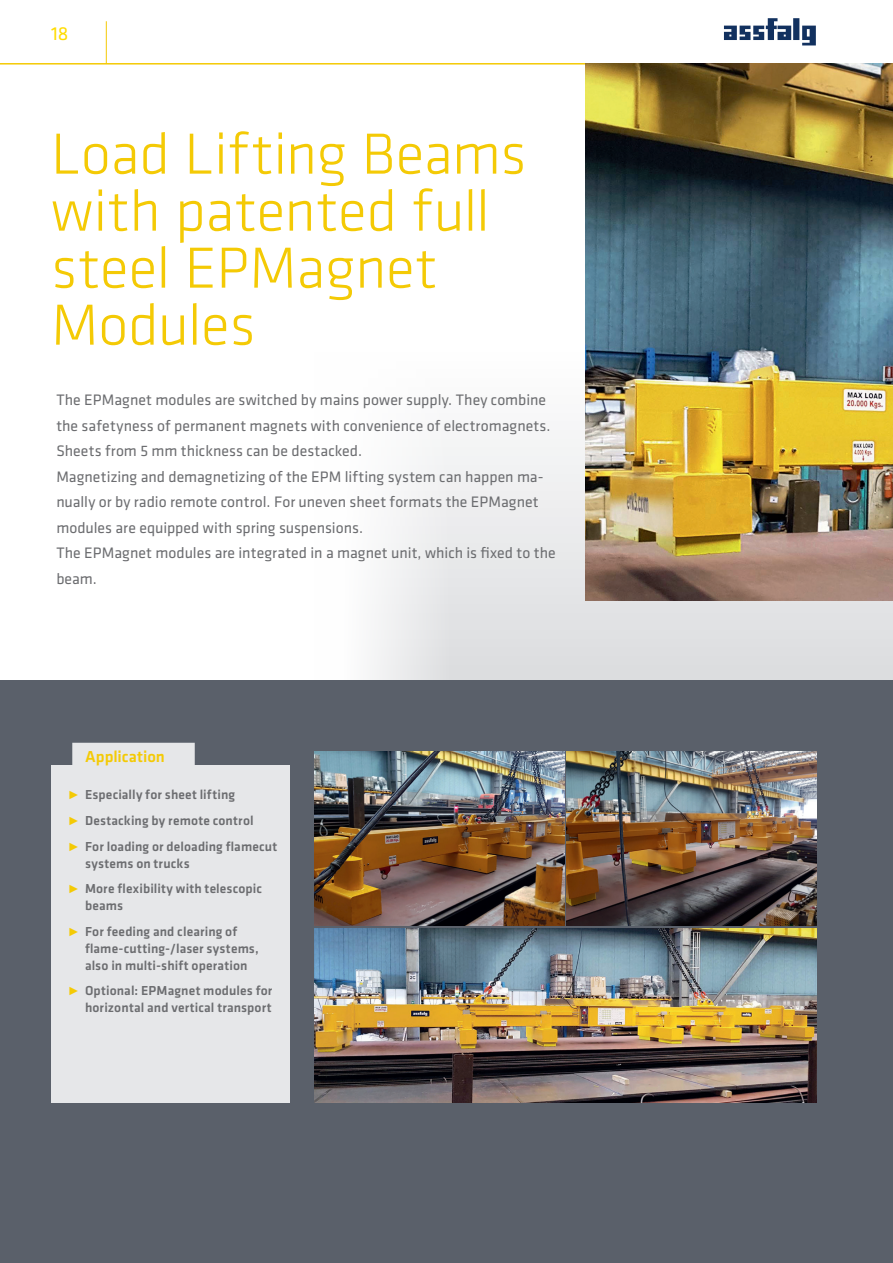
<style>
.page{position:relative;width:893px;height:1263px;background:#fff}
.page>*{position:absolute;margin:0;border:0;box-sizing:border-box;transform-origin:0 0}
.t1{font:300 60px/57px "Klavika";letter-spacing:-.005em;color:#f4ca05}
.t2{font:19.5px "Klavika";color:#ffdc01}
.t3{font:500 16.5px "Klavika";color:#f4ca05}
.t4{font:15.75px/25.5px "Klavika";color:#6c6d70}
.t5{font:500 13.5px/25.5px "Klavika";letter-spacing:.01em;color:#6c6d70}
.s1{font-size:16.5px;color:#f4ca05}
</style>
<div class="page">
<svg style="left:372px;top:439px;width:521px;height:241px"></svg>
<div style="left:0;top:680px;width:893px;height:583px;background:#5a606a"></div>
<hr style="left:0;top:63px;width:893px;height:2px;background:#f4ca05">
<hr style="left:106px;top:21px;width:1px;height:43px;background:#f4ca05">
<img style="left:723px;top:18px;width:93px;height:28px">
<div style="left:51px;top:765px;width:238px;height:337px;background:#e6e7e9"></div>
<img style="left:585px;top:64px;width:308px;height:536px">
<img style="left:315px;top:928px;width:501px;height:174px">
<img style="left:567px;top:752px;width:249px;height:174px">
<img style="left:315px;top:752px;width:249px;height:174px">
<div style="left:72px;top:743px;width:123px;height:24px;background:#e6e7e9"></div>
<p class="t2" style="left:51px;top:23px;width:19px">18</p>
<h1 class="t1" style="left:51px;top:126px;width:477px">Load Lifting Beams with patented full steel EPMagnet<br>Modules</h1>
<p class="t4" style="left:56px;top:387px;width:501px">The EPMagnet modules are switched by mains power supply. They combine the safetyness of permanent magnets with convenience of electromagnets.<br>Sheets from 5 mm thickness can be destacked.<br>Magnetizing and demagnetizing of the EPM lifting system can happen ma&shy;nually or by radio remote control. For uneven sheet formats the EPMagnet modules are equipped with spring suspensions.<br>The EPMagnet modules are integrated in a magnet unit, which is fixed to the beam.</p>
<p class="t3" style="left:85px;top:747px;width:81px">Application</p>
<p class="t5" style="left:68px;top:782px;width:211px"><span class="s1">˭</span> Especially for sheet lifting<br><span class="s1">˭</span> Destacking by remote control<br><span class="s1">˭</span> For loading or deloading flamecut</p>
<p class="t5" style="left:68px;top:850px;width:196px;text-indent:17px">systems on trucks<br><span class="s1">˭</span> More flexibility with telescopic</p>
<p class="t5" style="left:68px;top:893px;width:171px;text-indent:17px">beams<br><span class="s1">˭</span> For feeding and clearing of</p>
<p class="t5" style="left:85px;top:940px;width:175px;line-height:17px">flame-cutting-/laser systems, also in multi-shift operation</p>
<p class="t5" style="left:68px;top:982px;width:206px;line-height:17px;text-align:right"><span class="s1">˭</span> Optional: EPMagnet modules for horizontal and vertical transport</p>
</div>
